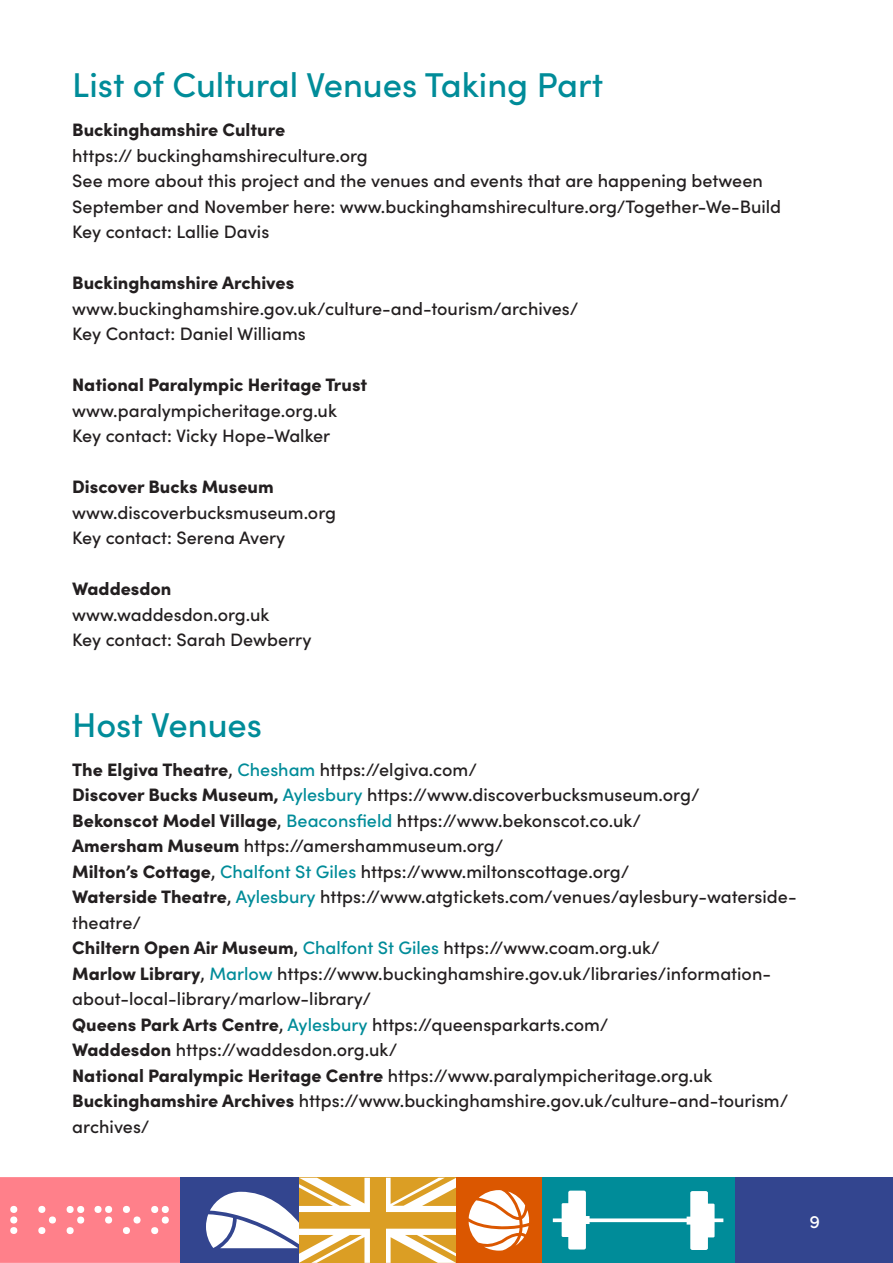
<style>
.page{position:relative;width:893px;height:1263px;background:#fff}
.page>*{position:absolute;margin:0;border:0;box-sizing:border-box;transform-origin:0 0}
.Subtitle{font:500 34.5px "Sofia Pro";color:#008c99}
.t1{font:500 18px/25.5px "Sofia Pro";color:#231f20}
.t2{font:900 18px "Sofia Pro";color:#231f20}
.t3{font:500 18px "Sofia Pro";color:#fff}
.s1{font-weight:900}
.s2{color:#008c99}
</style>
<div class="page">
<div style="left:735px;top:1178px;width:158px;height:85px;background:#33458f"></div>
<div style="left:0;top:1177px;width:181px;height:86px;background:#ff808a"></div>
<svg style="left:10px;top:1206px;width:7px;height:28px"></svg>
<svg style="left:38px;top:1206px;width:18px;height:28px"></svg>
<svg style="left:67px;top:1206px;width:17px;height:28px"></svg>
<svg style="left:94px;top:1206px;width:18px;height:17px"></svg>
<svg style="left:123px;top:1206px;width:18px;height:28px"></svg>
<svg style="left:151px;top:1206px;width:18px;height:28px"></svg>
<div style="left:299px;top:1178px;width:157px;height:85px;background:#db9e24"></div>
<svg style="left:386px;top:1229px;width:70px;height:34px"></svg>
<svg style="left:386px;top:1178px;width:70px;height:34px"></svg>
<div style="left:541px;top:1178px;width:194px;height:85px;background:#008c99"></div>
<svg style="left:553px;top:1190px;width:170px;height:60px"></svg>
<div style="left:456px;top:1178px;width:85px;height:85px;background:#db5700"></div>
<svg style="left:469px;top:1190px;width:60px;height:60px"></svg>
<div style="left:181px;top:1177px;width:118px;height:86px;background:#33458f"></div>
<svg style="left:206px;top:1178px;width:164px;height:85px"></svg>
<p class="Subtitle" style="left:72px;top:60px;width:532px">List of Cultural Venues Taking Part</p>
<p class="t2" style="left:72px;top:116px;width:214px">Buckinghamshire Culture</p>
<p class="t1" style="left:72px;top:142px;width:297px">https:// buckinghamshireculture.org</p>
<p class="t1" style="left:72px;top:167px;width:710px">See more about this project and the venues and events that are happening between<br>September and November here: www.buckinghamshireculture.org/Together-We-Build</p>
<p class="t1" style="left:72px;top:218px;width:199px">Key contact: Lallie Davis</p>
<p class="t2" style="left:72px;top:269px;width:223px">Buckinghamshire Archives</p>
<p class="t1" style="left:72px;top:295px;width:508px">www.buckinghamshire.gov.uk/culture-and-tourism/archives/</p>
<p class="t1" style="left:72px;top:320px;width:235px">Key Contact: Daniel Williams</p>
<p class="t2" style="left:72px;top:371px;width:296px">National Paralympic Heritage Trust</p>
<p class="t1" style="left:72px;top:397px;width:266px">www.paralympicheritage.org.uk</p>
<p class="t1" style="left:72px;top:422px;width:259px">Key contact: Vicky Hope-Walker</p>
<p class="t2" style="left:72px;top:473px;width:203px">Discover Bucks Museum</p>
<p class="t1" style="left:72px;top:499px;width:265px">www.discoverbucksmuseum.org</p>
<p class="t1" style="left:72px;top:524px;width:214px">Key contact: Serena Avery</p>
<p class="t2" style="left:72px;top:575px;width:101px">Waddesdon</p>
<p class="t1" style="left:72px;top:601px;width:199px">www.waddesdon.org.uk</p>
<p class="t1" style="left:72px;top:626px;width:241px">Key contact: Sarah Dewberry</p>
<p class="Subtitle" style="left:72px;top:700px;width:191px">Host Venues</p>
<p class="t1" style="left:72px;top:756px;width:406px"><span class="s1">The Elgiva Theatre</span>, <span class="s2">Chesham</span> https://elgiva.com/</p>
<p class="t1" style="left:72px;top:781px;width:629px"><span class="s1">Discover Bucks Museum,</span> <span class="s2">Aylesbury</span> https://www.discoverbucksmuseum.org/</p>
<p class="t1" style="left:72px;top:807px;width:570px"><span class="s1">Bekonscot Model Village</span>, <span class="s2">Beaconsfield</span> https://www.bekonscot.co.uk/</p>
<p class="t1" style="left:72px;top:832px;width:433px"><span class="s1">Amersham Museum</span> https://amershammuseum.org/</p>
<p class="t1" style="left:72px;top:858px;width:559px"><span class="s1">Milton’s Cottage</span>, <span class="s2">Chalfont St Giles</span> https://www.miltonscottage.org/</p>
<p class="t1" style="left:72px;top:883px;width:726px"><span class="s1">Waterside Theatre</span>, <span class="s2">Aylesbury</span> https://www.atgtickets.com/venues/aylesbury-waterside&shy;theatre/</p>
<p class="t1" style="left:72px;top:934px;width:589px"><span class="s1">Chiltern Open Air Museum</span>, <span class="s2">Chalfont St Giles</span> https://www.coam.org.uk/</p>
<p class="t1" style="left:72px;top:960px;width:700px"><span class="s1">Marlow Library</span>, <span class="s2">Marlow</span> https://www.buckinghamshire.gov.uk/libraries/information&shy;about-local-library/marlow-library/</p>
<p class="t1" style="left:72px;top:1011px;width:538px"><span class="s1">Queens Park Arts Centre</span>, <span class="s2">Aylesbury</span> https://queensparkarts.com/</p>
<p class="t1" style="left:72px;top:1036px;width:327px"><span class="s1">Waddesdon</span> https://waddesdon.org.uk/</p>
<p class="t1" style="left:72px;top:1062px;width:642px"><span class="s1">National Paralympic Heritage Centre</span> https://www.paralympicheritage.org.uk</p>
<p class="t1" style="left:72px;top:1087px;width:718px"><span class="s1">Buckinghamshire Archives</span> https://www.buckinghamshire.gov.uk/culture-and-tourism/ archives/</p>
<p class="t3" style="left:810px;top:1208px;width:12px">9</p>
</div>
